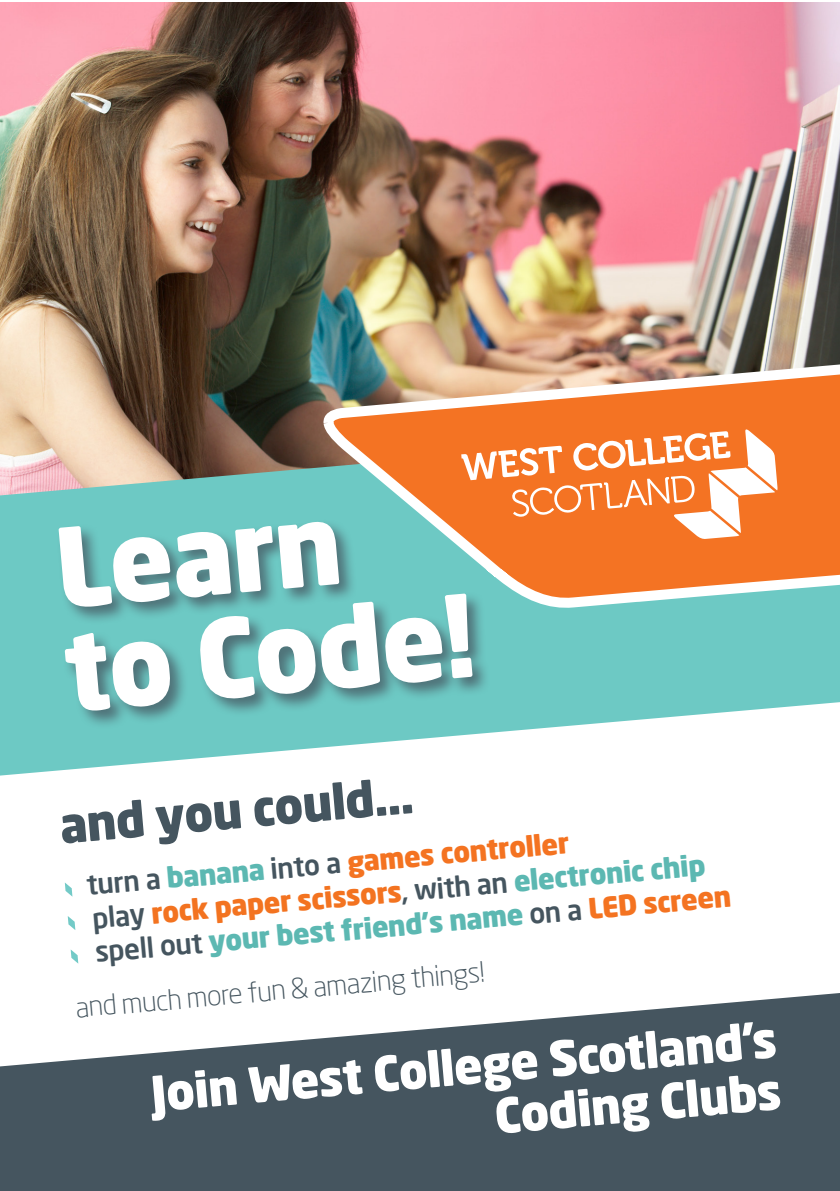
<style>
.page{position:relative;width:840px;height:1191px;background:#fff}
.page>*{position:absolute;margin:0;border:0;box-sizing:border-box;transform-origin:0 0}
.t1{font:900 108px "Neo Sans Std";color:#fff}
.t2{font:900 48px/52px "Neo Sans Std";color:#fff;text-align:right}
.t3{font:900 48px "Neo Sans Std";color:#45555f}
.t4{font:900 28px/33.6px "Neo Sans Std";color:#5cb8b2}
.t5{font:300 28px "Neo Sans Std";color:#45555f}
.s1{font-weight:500;color:#45555f}
.s2{color:#f47321}
.s3{color:#f37320}
</style>
<div class="page">
<img style="left:1px;top:3px;width:838px;height:419px">
<svg style="left:0;top:422px;width:839px;height:353px;fill:#6dc9c4"></svg>
<svg style="left:0;top:993px;width:839px;height:198px;fill:#45555f"></svg>
<div style="left:56px;top:519px;width:434px;height:210px;background:#45555f;opacity:.75"></div>
<svg style="left:65px;top:882px;width:7px;height:14px"></svg>
<svg style="left:68px;top:916px;width:7px;height:14px"></svg>
<svg style="left:71px;top:950px;width:7px;height:13px"></svg>
<img style="left:317px;top:294px;width:522px;height:321px">
<svg style="left:461px;top:429px;width:316px;height:110px"></svg>
<p class="t1" style="left:49px;top:498px;width:289px;rotate:-5deg">Learn</p>
<p class="t1" style="left:58px;top:602px;width:413px;rotate:-5deg">to Code!</p>
<p class="t3" style="left:57px;top:794px;width:356px;rotate:-5deg">and you could...</p>
<p class="t4" style="left:85px;top:867px;width:642px;rotate:-5deg"><span class="s1">turn a</span> banana <span class="s1">into a</span> <span class="s2">games controller<br></span><span class="s1">play</span> <span class="s3">rock paper scissors</span><span class="s1">, with an</span> electronic chip <span class="s1">spell out</span> your best friend’s name <span class="s1">on a</span> <span class="s2">LED screen</span></p>
<p class="t5" style="left:74px;top:990px;width:412px;rotate:-5deg">and much more fun &amp; amazing things!</p>
<p class="t2" style="left:148px;top:1066px;width:629px;rotate:-5deg">Join West College Scotland’s<br>Coding Clubs</p>
</div>
